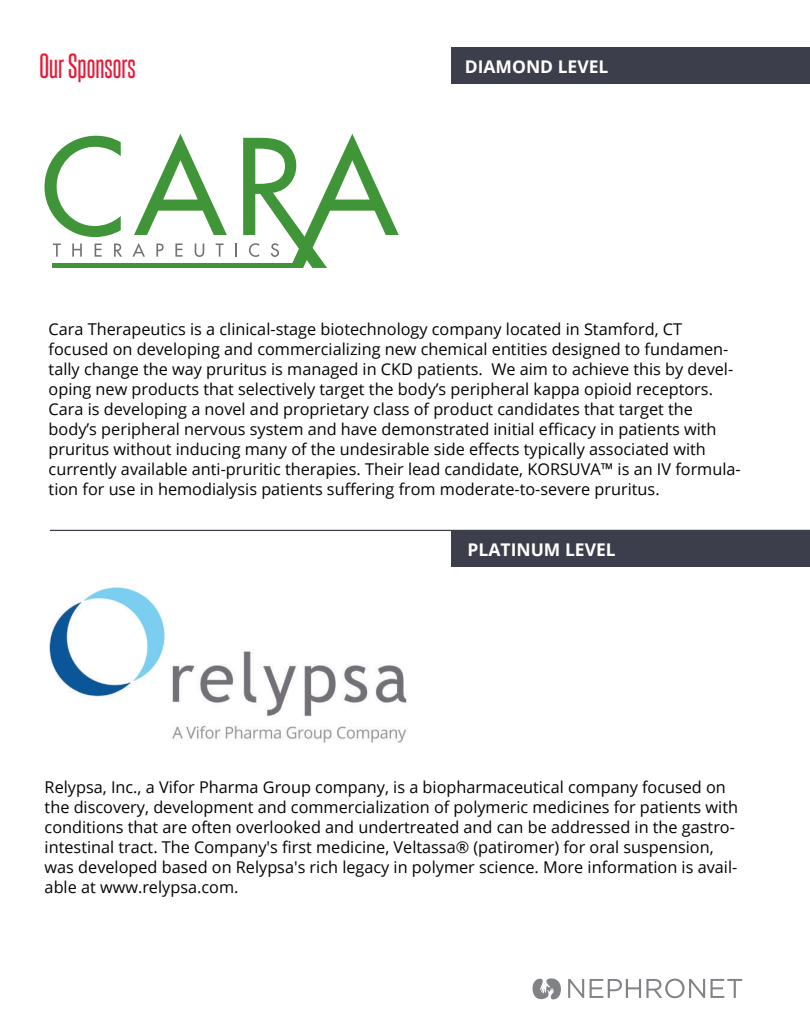
<style>
.page{position:relative;width:810px;height:1035px;background:#fff}
.page>*{position:absolute;margin:0;border:0;box-sizing:border-box;transform-origin:0 0}
.t1{font:30px "Steelfish Rg";color:#e71b39}
.t2{font:700 17.5px "Open Sans";color:#fff}
.t3{font:16.25px/20px "Open Sans";color:#040503}
</style>
<div class="page">
<svg style="left:53px;top:244px;width:8px;height:13px"></svg>
<svg style="left:72px;top:244px;width:10px;height:13px"></svg>
<svg style="left:95px;top:244px;width:7px;height:13px"></svg>
<svg style="left:114px;top:244px;width:8px;height:13px"></svg>
<svg style="left:132px;top:243px;width:13px;height:14px"></svg>
<svg style="left:156px;top:244px;width:8px;height:13px"></svg>
<svg style="left:175px;top:244px;width:7px;height:13px"></svg>
<svg style="left:195px;top:244px;width:9px;height:13px"></svg>
<svg style="left:216px;top:244px;width:8px;height:13px"></svg>
<svg style="left:235px;top:244px;width:2px;height:13px"></svg>
<svg style="left:45px;top:136px;width:76px;height:101px"></svg>
<svg style="left:134px;top:134px;width:93px;height:101px"></svg>
<svg style="left:243px;top:134px;width:156px;height:134px"></svg>
<hr style="left:52px;top:264px;width:251px;height:4px;background:#3f9537">
<svg style="left:532px;top:978px;width:29px;height:22px"></svg>
<svg style="left:568px;top:979px;width:16px;height:19px"></svg>
<svg style="left:590px;top:979px;width:115px;height:19px"></svg>
<svg style="left:711px;top:979px;width:31px;height:19px"></svg>
<hr style="left:50px;top:530px;width:760px;height:1px;background:#3d3e4c">
<div style="left:451px;top:47px;width:359px;height:37px;background:#3d3e4c"></div>
<div style="left:452px;top:530px;width:358px;height:37px;background:#3d3e4c"></div>
<img style="left:49px;top:587px;width:358px;height:156px">
<h1 class="t1" style="left:39px;top:47px;width:98px">OUR SPONSORS</h1>
<p class="t2" style="left:465px;top:54px;width:145px">DIAMOND LEVEL</p>
<p class="t3" style="left:49px;top:318px;width:694px">Cara Therapeutics is a clinical-stage biotechnology company located in Stamford, CT focused on developing and commercializing new chemical entities designed to fundamen&shy;tally change the way pruritus is managed in CKD patients. We aim to achieve this by devel&shy;oping new products that selectively target the body’s peripheral kappa opioid receptors.<br>Cara is developing a novel and proprietary class of product candidates that target the body’s peripheral nervous system and have demonstrated initial efficacy in patients with pruritus without inducing many of the undesirable side effects typically associated with currently available anti-pruritic therapies. Their lead candidate, KORSUVA™ is an IV formula&shy;tion for use in hemodialysis patients suffering from moderate-to-severe pruritus.</p>
<p class="t2" style="left:468px;top:538px;width:150px">PLATINUM LEVEL</p>
<p class="t3" style="left:45px;top:777px;width:695px">Relypsa, Inc., a Vifor Pharma Group company, is a biopharmaceutical company focused on the discovery, development and commercialization of polymeric medicines for patients with conditions that are often overlooked and undertreated and can be addressed in the gastro&shy;intestinal tract. The Company's first medicine, Veltassa® (patiromer) for oral suspension, was developed based on Relypsa's rich legacy in polymer science. More information is avail&shy;able at www.relypsa.com.</p>
</div>
